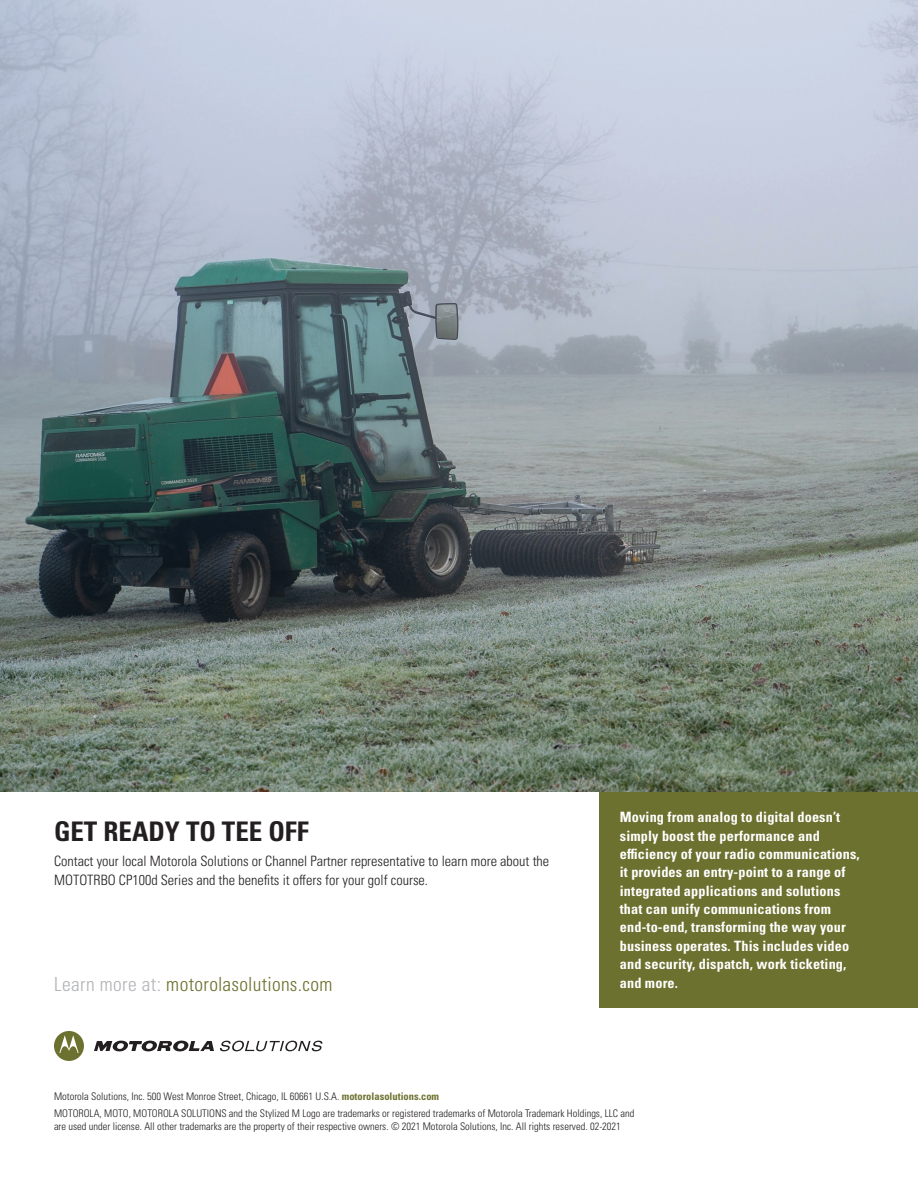
<style>
.page{position:relative;width:918px;height:1188px;background:#fff}
.page>*{position:absolute;margin:0;border:0;box-sizing:border-box;transform-origin:0 0}
.t1{font:700 condensed 27px "Univers LT Pro";color:#231f20}
.t2{font:300 condensed 19.5px "Univers LT Std";letter-spacing:.02em;color:#6d712f}
.t3{font:700 condensed 14.25px/18.3px "Univers LT Pro";letter-spacing:.01em;color:#fff}
.t4{font:300 condensed 14.25px/18.3px "Univers LT Pro";color:#231f20}
.t5{font:300 condensed 10.5px/16.8px "Univers LT Std";color:#231f20}
.s1{color:#b2b3b7}
.s2{font-weight:700;color:#6d712f}
</style>
<div class="page">
<svg style="left:94px;top:1041px;width:120px;height:11px"></svg>
<svg style="left:54px;top:1031px;width:30px;height:30px"></svg>
<svg style="left:220px;top:1041px;width:102px;height:10px"></svg>
<div style="left:600px;top:792px;width:318px;height:216px;background:#6d712f"></div>
<img style="left:0;top:0;width:918px;height:792px">
<h1 class="t1" style="left:54px;top:815px;width:256px">GET READY TO TEE OFF</h1>
<h3 class="t4" style="left:54px;top:851px;width:497px">Contact your local Motorola Solutions or Channel Partner representative to learn more about the<br>MOTOTRBO CP100d Series and the benefits it offers for your golf course.</h3>
<h2 class="t2" style="left:54px;top:972px;width:280px"><span class="s1">Learn more at:</span> motorolasolutions.com</h2>
<p class="t3" style="left:620px;top:808px;width:241px">Moving from analog to digital doesn’t simply boost the performance and efficiency of your radio communications, it provides an entry-point to a range of integrated applications and solutions that can unify communications from end-to-end, transforming the way your business operates. This includes video and security, dispatch, work ticketing, and more.</p>
<p class="t5" style="left:54px;top:1088px;width:582px">Motorola Solutions, Inc. 500 West Monroe Street, Chicago, IL 60661 U.S.A. <span class="s2">motorolasolutions.com<br></span>MOTOROLA, MOTO, MOTOROLA SOLUTIONS and the Stylized M Logo are trademarks or registered trademarks of Motorola Trademark Holdings, LLC and</p>
<p class="t5" style="left:54px;top:1118px;width:568px">are used under license. All other trademarks are the property of their respective owners. © 2021 Motorola Solutions, Inc. All rights reserved. 02-2021</p>
</div>
